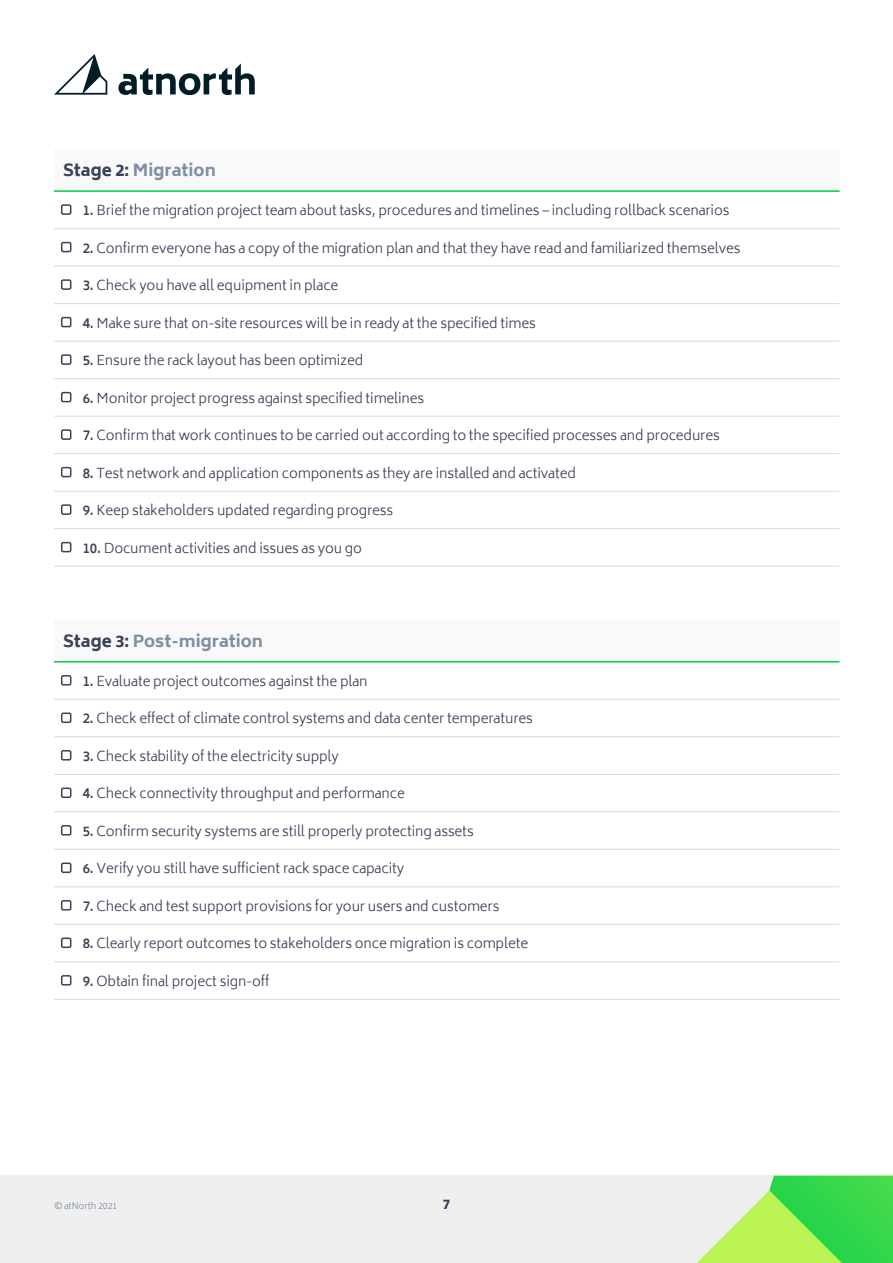
<style>
.page{position:relative;width:893px;height:1263px;background:#fff}
.page>*{position:absolute;margin:0;border:0;box-sizing:border-box;transform-origin:0 0}
.t1{font:800 16.5px "Biryani";color:#7f8fa6}
.t2{font:300 13.5px "Biryani";letter-spacing:-.01em;color:#3a4158}
.t3{font:800 13.5px "Biryani";color:#3a4158}
.t4{font:300 9px "Biryani";letter-spacing:-.015em;color:#7f8fa6}
.s1{color:#3a4158}
.s2{font-weight:600}
</style>
<div class="page">
<div style="left:0;top:1176px;width:893px;height:87px;background:#efefef"></div>
<svg style="left:697px;top:1176px;width:196px;height:87px"></svg>
<div style="left:54px;top:149px;width:785px;height:42px;background:#f9f9f9"></div>
<hr style="left:54px;top:228px;width:785px;height:1px;background:#dadadc">
<hr style="left:54px;top:190px;width:785px;height:2px;background:#00cc48">
<hr style="left:54px;top:266px;width:785px;height:1px;background:#dadadc">
<hr style="left:54px;top:341px;width:785px;height:1px;background:#dadadc">
<hr style="left:54px;top:303px;width:785px;height:1px;background:#dadadc">
<hr style="left:54px;top:416px;width:785px;height:1px;background:#dadadc">
<hr style="left:54px;top:378px;width:785px;height:1px;background:#dadadc">
<hr style="left:54px;top:453px;width:785px;height:1px;background:#dadadc">
<hr style="left:54px;top:491px;width:785px;height:1px;background:#dadadc">
<hr style="left:54px;top:528px;width:785px;height:1px;background:#dadadc">
<hr style="left:54px;top:566px;width:785px;height:1px;background:#dadadc">
<div style="left:61px;top:204px;width:10px;height:11px;border:2px solid #3a4158;border-radius:2px"></div>
<div style="left:61px;top:242px;width:10px;height:10px;border:2px solid #3a4158;border-radius:2px"></div>
<div style="left:61px;top:279px;width:10px;height:11px;border:2px solid #3a4158;border-radius:2px"></div>
<div style="left:61px;top:317px;width:10px;height:10px;border:2px solid #3a4158;border-radius:2px"></div>
<div style="left:61px;top:354px;width:10px;height:11px;border:2px solid #3a4158;border-radius:2px"></div>
<div style="left:61px;top:392px;width:10px;height:10px;border:2px solid #3a4158;border-radius:2px"></div>
<div style="left:61px;top:429px;width:10px;height:11px;border:2px solid #3a4158;border-radius:2px"></div>
<div style="left:61px;top:467px;width:10px;height:10px;border:2px solid #3a4158;border-radius:2px"></div>
<div style="left:61px;top:504px;width:10px;height:11px;border:2px solid #3a4158;border-radius:2px"></div>
<div style="left:61px;top:542px;width:10px;height:10px;border:2px solid #3a4158;border-radius:2px"></div>
<div style="left:54px;top:620px;width:785px;height:42px;background:#f9f9f9"></div>
<hr style="left:54px;top:699px;width:785px;height:1px;background:#dadadc">
<hr style="left:54px;top:661px;width:785px;height:1px;background:#00cc48">
<hr style="left:54px;top:736px;width:785px;height:1px;background:#dadadc">
<hr style="left:54px;top:811px;width:785px;height:1px;background:#dadadc">
<hr style="left:54px;top:774px;width:785px;height:1px;background:#dadadc">
<hr style="left:54px;top:886px;width:785px;height:1px;background:#dadadc">
<hr style="left:54px;top:849px;width:785px;height:1px;background:#dadadc">
<hr style="left:54px;top:924px;width:785px;height:1px;background:#dadadc">
<hr style="left:54px;top:961px;width:785px;height:1px;background:#dadadc">
<hr style="left:54px;top:999px;width:785px;height:1px;background:#dadadc">
<div style="left:61px;top:675px;width:10px;height:10px;border:2px solid #3a4158;border-radius:2px"></div>
<div style="left:61px;top:712px;width:10px;height:11px;border:2px solid #3a4158;border-radius:2px"></div>
<div style="left:61px;top:750px;width:10px;height:10px;border:2px solid #3a4158;border-radius:2px"></div>
<div style="left:61px;top:787px;width:10px;height:11px;border:2px solid #3a4158;border-radius:2px"></div>
<div style="left:61px;top:825px;width:10px;height:10px;border:2px solid #3a4158;border-radius:2px"></div>
<div style="left:61px;top:862px;width:10px;height:11px;border:2px solid #3a4158;border-radius:2px"></div>
<div style="left:61px;top:900px;width:10px;height:10px;border:2px solid #3a4158;border-radius:2px"></div>
<div style="left:61px;top:937px;width:10px;height:11px;border:2px solid #3a4158;border-radius:2px"></div>
<div style="left:61px;top:975px;width:10px;height:10px;border:2px solid #3a4158;border-radius:2px"></div>
<svg style="left:54px;top:54px;width:53px;height:41px"></svg>
<svg style="left:118px;top:64px;width:137px;height:31px"></svg>
<p class="t1" style="left:63px;top:161px;width:154px"><span class="s1">Stage 2:</span> Migration</p>
<p class="t2" style="left:83px;top:203px;width:648px"><span class="s2">1.</span> Brief the migration project team about tasks, procedures and timelines – including rollback scenarios</p>
<p class="t2" style="left:83px;top:240px;width:659px"><span class="s2">2.</span> Confirm everyone has a copy of the migration plan and that they have read and familiarized themselves</p>
<p class="t2" style="left:83px;top:278px;width:257px"><span class="s2">3.</span> Check you have all equipment in place</p>
<p class="t2" style="left:83px;top:315px;width:455px"><span class="s2">4.</span> Make sure that on-site resources will be in ready at the specified times</p>
<p class="t2" style="left:83px;top:353px;width:282px"><span class="s2">5.</span> Ensure the rack layout has been optimized</p>
<p class="t2" style="left:83px;top:390px;width:343px"><span class="s2">6.</span> Monitor project progress against specified timelines</p>
<p class="t2" style="left:83px;top:428px;width:639px"><span class="s2">7.</span> Confirm that work continues to be carried out according to the specified processes and procedures</p>
<p class="t2" style="left:83px;top:465px;width:495px"><span class="s2">8.</span> Test network and application components as they are installed and activated</p>
<p class="t2" style="left:83px;top:503px;width:312px"><span class="s2">9.</span> Keep stakeholders updated regarding progress</p>
<p class="t2" style="left:83px;top:540px;width:281px"><span class="s2">10.</span> Document activities and issues as you go</p>
<p class="t1" style="left:63px;top:632px;width:202px"><span class="s1">Stage 3:</span> Post-migration</p>
<p class="t2" style="left:83px;top:673px;width:286px"><span class="s2">1.</span> Evaluate project outcomes against the plan</p>
<p class="t2" style="left:83px;top:711px;width:452px"><span class="s2">2.</span> Check effect of climate control systems and data center temperatures</p>
<p class="t2" style="left:83px;top:748px;width:258px"><span class="s2">3.</span> Check stability of the electricity supply</p>
<p class="t2" style="left:83px;top:786px;width:324px"><span class="s2">4.</span> Check connectivity throughput and performance</p>
<p class="t2" style="left:83px;top:823px;width:393px"><span class="s2">5.</span> Confirm security systems are still properly protecting assets</p>
<p class="t2" style="left:83px;top:861px;width:323px"><span class="s2">6.</span> Verify you still have sufficient rack space capacity</p>
<p class="t2" style="left:83px;top:898px;width:418px"><span class="s2">7.</span> Check and test support provisions for your users and customers</p>
<p class="t2" style="left:83px;top:936px;width:447px"><span class="s2">8.</span> Clearly report outcomes to stakeholders once migration is complete</p>
<p class="t2" style="left:83px;top:973px;width:188px"><span class="s2">9.</span> Obtain final project sign-off</p>
<p class="t4" style="left:54px;top:1200px;width:65px">© atNorth 2021</p>
<p class="t3" style="left:443px;top:1196px;width:9px">7</p>
</div>
